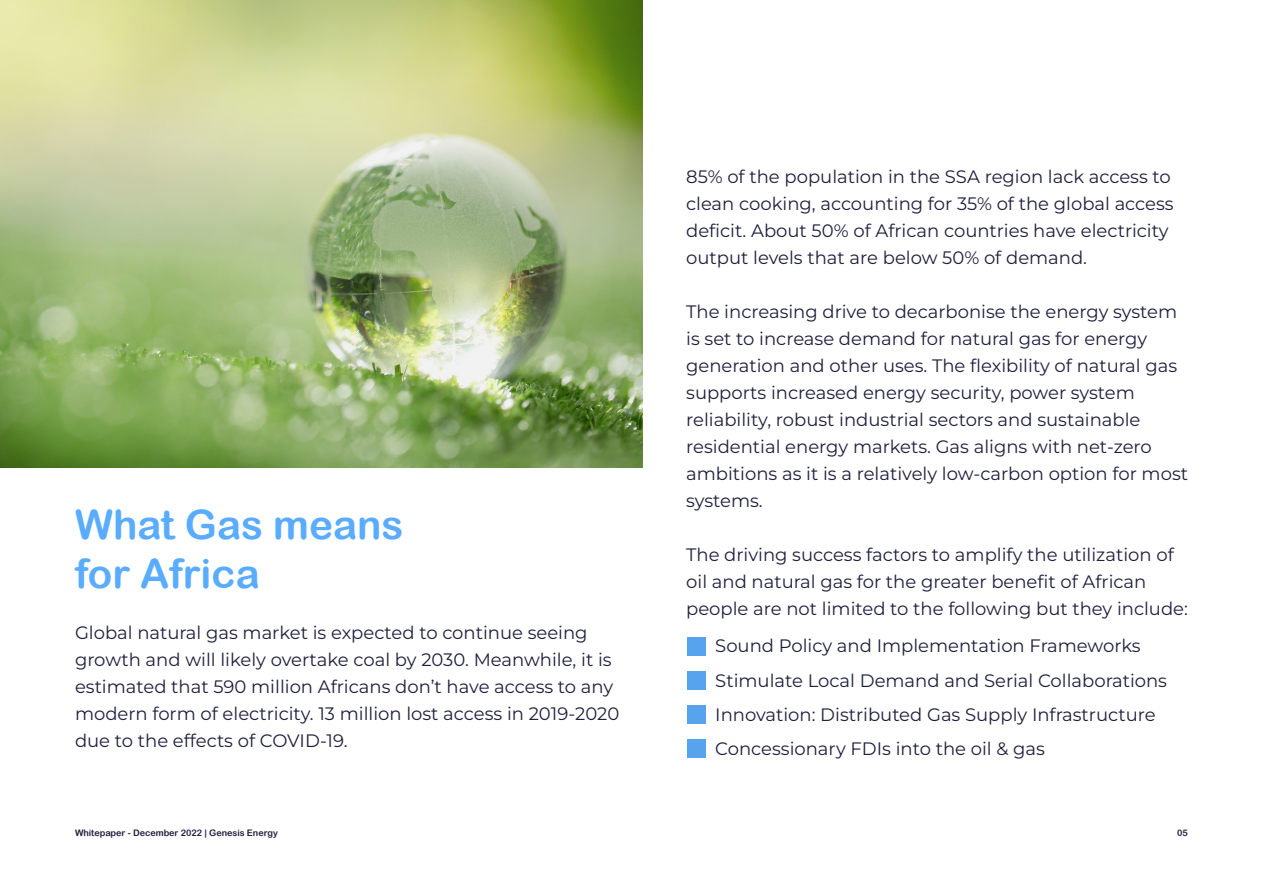
<style>
.page{position:relative;width:1263px;height:893px;background:#fff}
.page>*{position:absolute;margin:0;border:0;box-sizing:border-box;transform-origin:0 0}
.t1{font:40.5px/48.6px "Arial Rounded MT Bold";color:#59acff}
.t2{font:18px/27px "Montserrat";color:#1f203d}
.t3{font:9px "Arial Rounded MT Bold";color:#1f203d}
</style>
<div class="page">
<img style="left:0;top:0;width:643px;height:467px">
<div style="left:687px;top:637px;width:18px;height:18px;background:#57a3ed"></div>
<div style="left:687px;top:672px;width:18px;height:18px;background:#57a3ed"></div>
<div style="left:687px;top:706px;width:18px;height:18px;background:#57a3ed"></div>
<div style="left:687px;top:740px;width:18px;height:18px;background:#57a3ed"></div>
<h1 class="t1" style="left:75px;top:500px;width:330px">What Gas means for Africa</h1>
<p class="t2" style="left:75px;top:619px;width:546px">Global natural gas market is expected to continue seeing growth and will likely overtake coal by 2030. Meanwhile, it is estimated that 590 million Africans don’t have access to any modern form of electricity. 13 million lost access in 2019-2020 due to the effects of COVID-19.</p>
<p class="t2" style="left:686px;top:163px;width:489px">85% of the population in the SSA region lack access to clean cooking, accounting for 35% of the global access deficit. About 50% of African countries have electricity output levels that are below 50% of demand.</p>
<p class="t2" style="left:686px;top:298px;width:503px">The increasing drive to decarbonise the energy system is set to increase demand for natural gas for energy generation and other uses. The flexibility of natural gas supports increased energy security, power system reliability, robust industrial sectors and sustainable residential energy markets. Gas aligns with net-zero ambitions as it is a relatively low-carbon option for most systems.</p>
<p class="t2" style="left:686px;top:541px;width:503px">The driving success factors to amplify the utilization of oil and natural gas for the greater benefit of African people are not limited to the following but they include:</p>
<p class="t2" style="left:715px;top:627px;width:453px;line-height:35.7px">Sound Policy and Implementation Frameworks<br>Stimulate Local Demand and Serial Collaborations</p>
<p class="t2" style="left:715px;top:697px;width:442px;line-height:34px">Innovation: Distributed Gas Supply Infrastructure<br>Concessionary FDIs into the oil &amp; gas</p>
<p class="t3" style="left:75px;top:828px;width:204px">Whitepaper - December 2022 | Genesis Energy</p>
<p class="t3" style="left:1177px;top:828px;width:12px">05</p>
</div>
